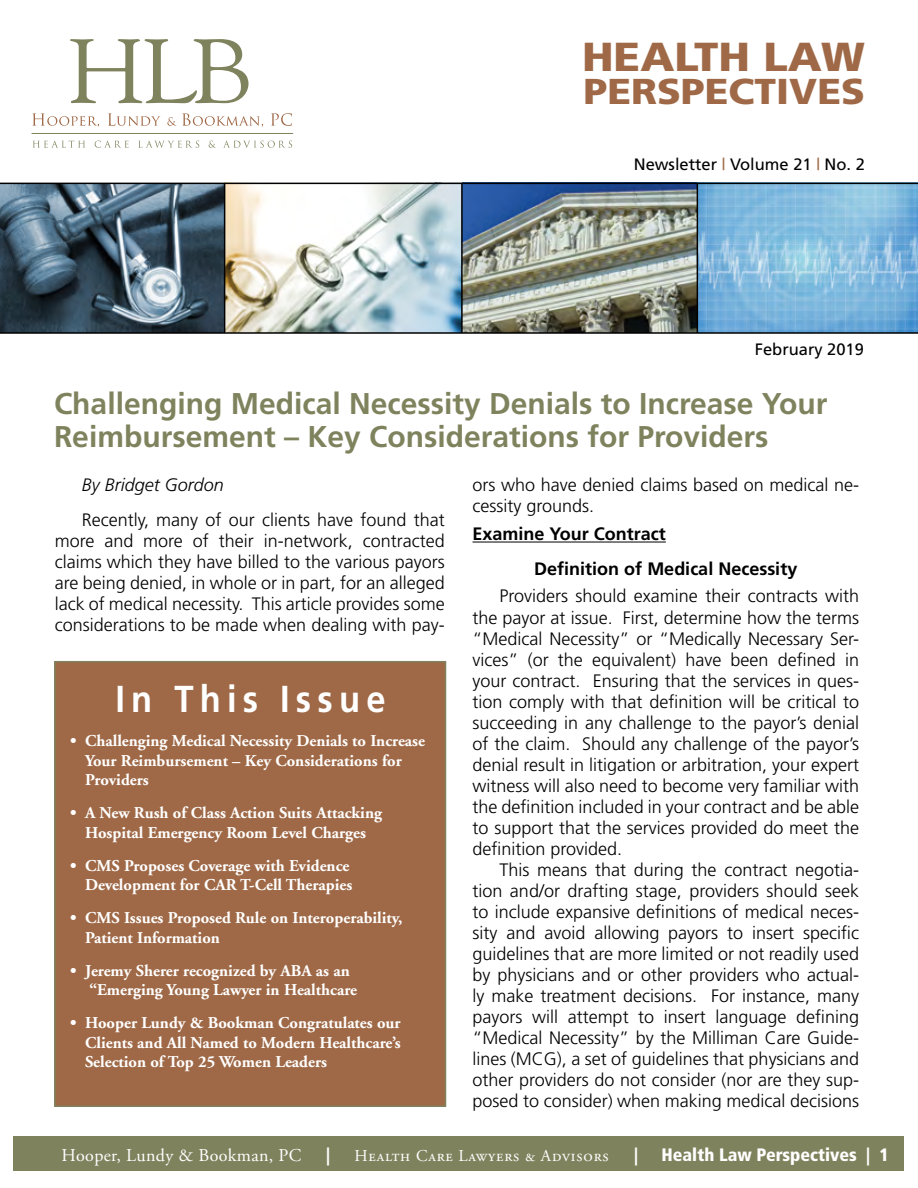
<style>
.page{position:relative;width:918px;height:1188px;background:#fff}
.page>*{position:absolute;margin:0;border:0;box-sizing:border-box;transform-origin:0 0}
.t1{font:900 40.5px "Frutiger";color:#9f6947;scale:1.08 1}
.t2{font:700 37.5px "Frutiger";letter-spacing:.18em;color:#fff;scale:.92 1}
.t3{font:900 36px "Frutiger";color:#9f6947;scale:1.08 1}
.t4{font:700 30px/33px "Frutiger";color:#7f835d}
.t5{font:300 18px/21px "Frutiger";color:#000;text-align:justify}
.t6{font:700 18px/34.5px "Frutiger";color:#000}
.t7{font:900 condensed 18px "Frutiger";color:#fff}
.t8{font:18px "Adobe Garamond Pro";letter-spacing:.02em;color:#fff}
.t9{font:italic 300 18px "Frutiger";color:#000}
.t10{font:700 16.5px/19.5px "Adobe Garamond";color:#fff}
.t11{font:16.5px "Frutiger";color:#000}
.t12{font:16.5px "Adobe Garamond Pro";letter-spacing:.05em;color:#fff}
.s1{color:#9f6947}
</style>
<div class="page">
<img style="left:0;top:184px;width:918px;height:148px">
<hr style="left:0;top:332px;width:918px;height:2px;background:#000">
<hr style="left:0;top:183px;width:918px;height:1px;background:#000">
<hr style="left:224px;top:183px;width:1px;height:150px;background:#000">
<hr style="left:461px;top:184px;width:2px;height:149px;background:#000">
<hr style="left:697px;top:183px;width:1px;height:150px;background:#000">
<svg style="left:70px;top:39px;width:179px;height:64px"></svg>
<hr style="left:32px;top:133px;width:261px;height:1px;background:#7f835d">
<svg style="left:32px;top:113px;width:260px;height:14px"></svg>
<svg style="left:33px;top:140px;width:167px;height:8px"></svg>
<svg style="left:209px;top:140px;width:7px;height:8px"></svg>
<svg style="left:223px;top:140px;width:69px;height:8px"></svg>
<div style="left:54px;top:661px;width:392px;height:446px;background:#9f6947;border:2px solid #7f835d"></div>
<div style="left:14px;top:1136px;width:890px;height:35px;background:#7f835d"></div>
<hr style="left:472px;top:542px;width:194px;height:1px;background:#000">
<h1 class="t1" style="left:582px;top:32px;width:263px">HEALTH LAW</h1>
<h3 class="t3" style="left:584px;top:69px;width:262px">PERSPECTIVES</h3>
<p class="t11" style="left:634px;top:154px;width:233px">Newsletter <span class="s1">|</span> Volume 21 <span class="s1">|</span> No. 2</p>
<p class="t11" style="left:755px;top:339px;width:111px">February 2019</p>
<h3 class="t4" style="left:54px;top:387px;width:775px">Challenging Medical Necessity Denials to Increase Your<br>Reimbursement – Key Considerations for Providers</h3>
<p class="t9" style="left:82px;top:475px;width:144px">By Bridget Gordon</p>
<p class="t5" style="left:55px;top:509px;width:392px;text-indent:27px">Recently, many of our clients have found that more and more of their in-network, contracted claims which they have billed to the various payors are being denied, in whole or in part, for an alleged lack of medical necessity. This article provides some considerations to be made when dealing with pay-</p>
<h2 class="t2" style="left:115px;top:677px;width:295px">In This Issue</h2>
<p class="t10" style="left:85px;top:732px;width:342px;text-indent:-15px">• Challenging Medical Necessity Denials to Increase<br>Your Reimbursement – Key Considerations for<br>Providers</p>
<p class="t10" style="left:70px;top:804px;width:313px;text-align:center">• A New Rush of Class Action Suits Attacking<br>Hospital Emergency Room Level Charges</p>
<p class="t10" style="left:70px;top:856px;width:284px;text-align:right">• CMS Proposes Coverage with Evidence<br>Development for CAR T-Cell Therapies</p>
<p class="t10" style="left:85px;top:909px;width:319px;text-indent:-15px">• CMS Issues Proposed Rule on Interoperability,<br>Patient Information</p>
<p class="t10" style="left:89px;top:961px;width:269px;text-indent:-19px">• Jeremy Sherer recognized by ABA as an “Emerging Young Lawyer in Healthcare</p>
<p class="t10" style="left:85px;top:1014px;width:317px;text-align:justify;text-indent:-15px">• Hooper Lundy &amp; Bookman Congratulates our Clients and All Named to Modern Healthcare’s Selection of Top 25 Women Leaders</p>
<p class="t5" style="left:472px;top:475px;width:388px">ors who have denied claims based on medical ne&shy;cessity grounds.</p>
<p class="t6" style="left:534px;top:517px;width:265px;text-indent:-62px">Examine Your Contract<br>Definition of Medical Necessity</p>
<p class="t5" style="left:472px;top:586px;width:388px;text-indent:27px">Providers should examine their contracts with the payor at issue. First, determine how the terms “Medical Necessity” or “Medically Necessary Ser&shy;vices” (or the equivalent) have been defined in your contract. Ensuring that the services in ques&shy;tion comply with that definition will be critical to succeeding in any challenge to the payor’s denial of the claim. Should any challenge of the payor’s denial result in litigation or arbitration, your expert witness will also need to become very familiar with the definition included in your contract and be able to support that the services provided do meet the definition provided.</p>
<p class="t5" style="left:472px;top:859px;width:388px;text-indent:27px">This means that during the contract negotia&shy;tion and/or drafting stage, providers should seek to include expansive definitions of medical neces&shy;sity and avoid allowing payors to insert specific guidelines that are more limited or not readily used by physicians and or other providers who actual&shy;ly make treatment decisions. For instance, many payors will attempt to insert language defining “Medical Necessity” by the Milliman Care Guide&shy;lines (MCG), a set of guidelines that physicians and other providers do not consider (nor are they sup&shy;posed to consider) when making medical decisions</p>
<p class="t8" style="left:62px;top:1144px;width:241px">Hooper, Lundy &amp; Bookman, PC</p>
<p class="t7" style="left:326px;top:1143px;width:5px">|</p>
<p class="t12" style="left:354px;top:1145px;width:256px">Health Care Lawyers &amp; Advisors</p>
<p class="t7" style="left:634px;top:1143px;width:5px">|</p>
<p class="t7" style="left:662px;top:1143px;width:229px">Health Law Perspectives | 1</p>
</div>
